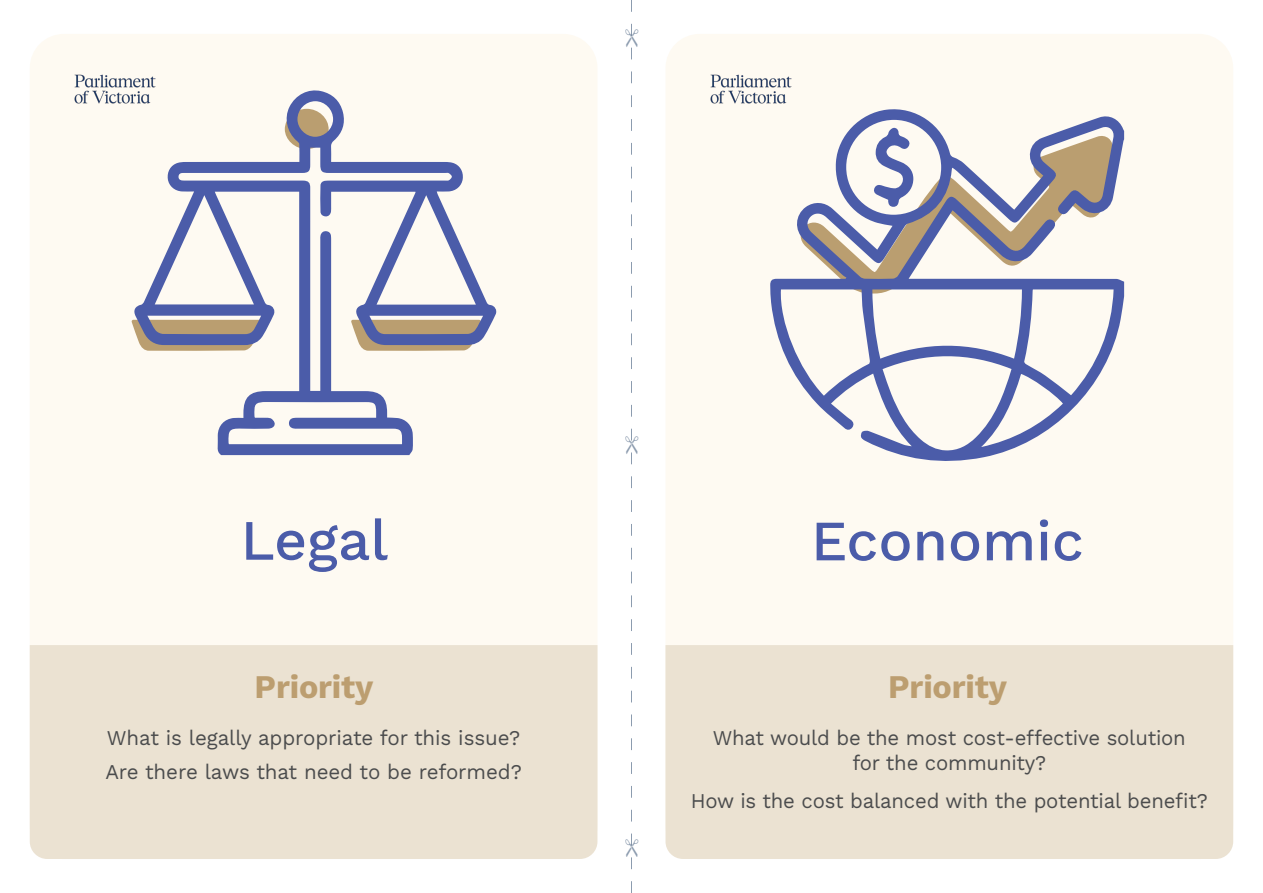
<style>
.page{position:relative;width:1263px;height:893px;background:#fff}
.page>*{position:absolute;margin:0;border:0;box-sizing:border-box;transform-origin:0 0}
.t1{font:500 57px "Work Sans";color:#4b5ca9}
.t2{font:700 33px "Work Sans";letter-spacing:-.005em;color:#bc9e70}
.t3{font:21px "Work Sans";letter-spacing:-.01em;color:#4b4c4d}
</style>
<div class="page">
<div style="left:30px;top:34px;width:567px;height:825px;background:#fefaf2;border-radius:34px"></div>
<div style="left:665px;top:34px;width:568px;height:825px;background:#fefaf2;border-radius:34px"></div>
<svg style="left:133px;top:90px;width:364px;height:365px"></svg>
<svg style="left:770px;top:109px;width:354px;height:352px"></svg>
<svg style="left:873px;top:127px;width:40px;height:80px"></svg>
<div style="left:30px;top:645px;width:567px;height:214px;background:#ebe2d2"></div>
<div style="left:665px;top:645px;width:568px;height:214px;background:#ebe2d2"></div>
<img style="left:74px;top:74px;width:93px;height:41px">
<img style="left:710px;top:74px;width:93px;height:41px">
<svg style="left:631px;top:0;width:1px;height:893px"></svg>
<p class="t1" style="left:241px;top:497px;width:149px">Legal</p>
<p class="t1" style="left:811px;top:498px;width:274px">Economic</p>
<p class="t2" style="left:255px;top:662px;width:120px">Priority</p>
<p class="t2" style="left:888px;top:662px;width:120px">Priority</p>
<p class="t3" style="left:713px;top:722px;width:474px">What would be the most cost-effective solution</p>
<p class="t3" style="left:852px;top:747px;width:195px">for the community?</p>
<p class="t3" style="left:691px;top:785px;width:518px">How is the cost balanced with the potential benefit?</p>
<p class="t3" style="left:107px;top:722px;width:415px">What is legally appropriate for this issue?</p>
<p class="t3" style="left:105px;top:756px;width:418px">Are there laws that need to be reformed?</p>
</div>
